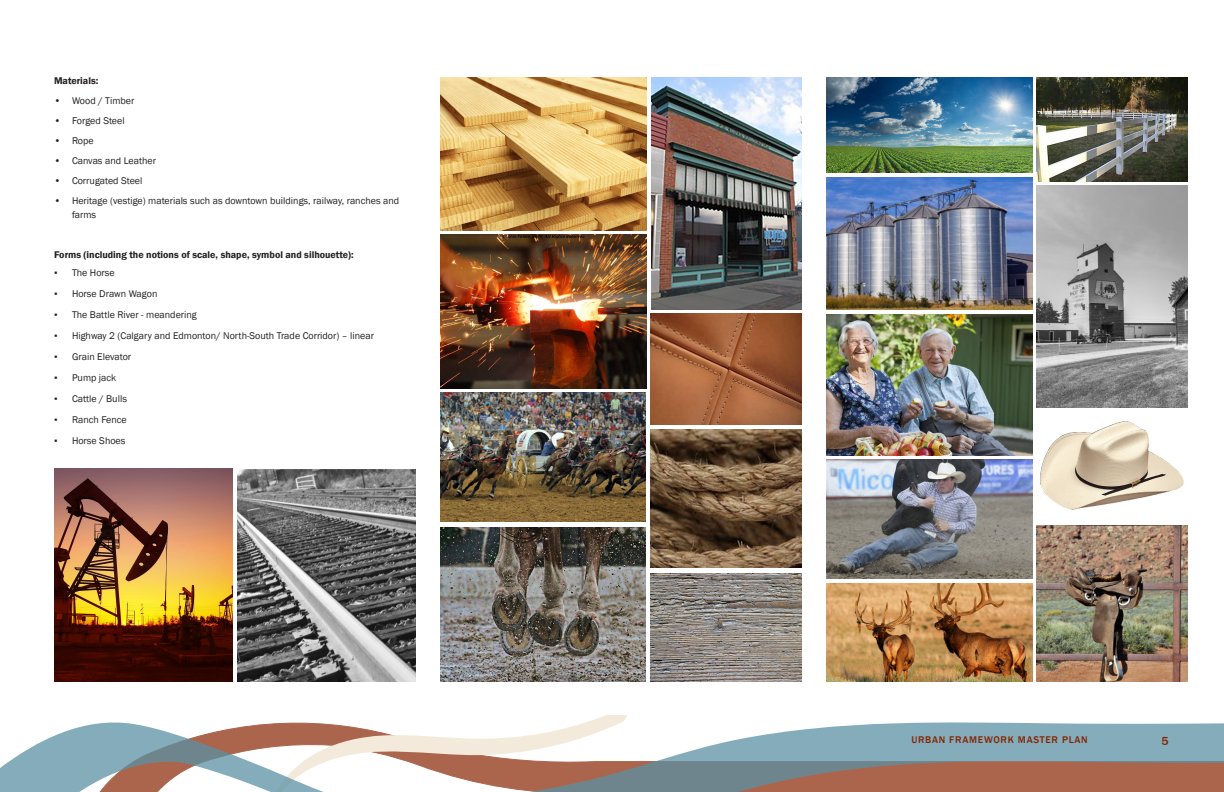
<style>
.page{position:relative;width:1224px;height:792px;background:#fff}
.page>*{position:absolute;margin:0;border:0;box-sizing:border-box;transform-origin:0 0}
.t1{font:500 12px "Franklin Gothic";color:#872300}
.t2{font:10px/14px "Franklin Gothic";color:#231f20}
.Body_Text{font:600 10px "Franklin Gothic";color:#231f20}
.t3{font:500 10px "Franklin Gothic";letter-spacing:.075em;color:#872300}
</style>
<div class="page">
<svg style="left:588px;top:715px;width:39px;height:7px"></svg>
<svg style="left:0;top:722px;width:1224px;height:70px"></svg>
<img style="left:651px;top:314px;width:151px;height:111px">
<img style="left:651px;top:573px;width:151px;height:108px">
<img style="left:651px;top:430px;width:151px;height:138px">
<img style="left:54px;top:468px;width:179px;height:213px">
<img style="left:440px;top:527px;width:205px;height:154px">
<img style="left:440px;top:393px;width:205px;height:129px">
<img style="left:440px;top:235px;width:207px;height:154px">
<img style="left:440px;top:77px;width:207px;height:153px">
<img style="left:826px;top:77px;width:207px;height:96px">
<img style="left:826px;top:177px;width:207px;height:133px">
<img style="left:826px;top:315px;width:207px;height:141px">
<img style="left:826px;top:459px;width:207px;height:119px">
<img style="left:1037px;top:186px;width:151px;height:222px">
<img style="left:1040px;top:421px;width:144px;height:89px">
<img style="left:1037px;top:526px;width:151px;height:155px">
<img style="left:826px;top:583px;width:206px;height:98px">
<img style="left:1037px;top:77px;width:151px;height:104px">
<img style="left:652px;top:77px;width:150px;height:233px">
<img style="left:237px;top:469px;width:179px;height:212px">
<p class="Body_Text" style="left:54px;top:75px;width:46px">Materials:</p>
<p class="t2" style="left:54px;top:94px;width:82px">• Wood / Timber</p>
<p class="t2" style="left:54px;top:114px;width:72px">• Forged Steel</p>
<p class="t2" style="left:54px;top:134px;width:41px">• Rope</p>
<p class="t2" style="left:54px;top:154px;width:104px">• Canvas and Leather</p>
<p class="t2" style="left:54px;top:174px;width:90px">• Corrugated Steel</p>
<p class="t2" style="left:72px;top:194px;width:329px;text-indent:-18px">• Heritage (vestige) materials such as downtown buildings, railway, ranches and farms</p>
<p class="Body_Text" style="left:54px;top:249px;width:301px">Forms (including the notions of scale, shape, symbol and silhouette):</p>
<p class="t2" style="left:54px;top:266px;width:62px">▪ The Horse</p>
<p class="t2" style="left:54px;top:287px;width:105px">▪ Horse Drawn Wagon</p>
<p class="t2" style="left:54px;top:308px;width:144px">▪ The Battle River - meandering</p>
<p class="t2" style="left:54px;top:329px;width:322px">▪ Highway 2 (Calgary and Edmonton/ North-South Trade Corridor) – linear</p>
<p class="t2" style="left:54px;top:350px;width:79px">▪ Grain Elevator</p>
<p class="t2" style="left:54px;top:371px;width:64px">▪ Pump jack</p>
<p class="t2" style="left:54px;top:392px;width:74px">▪ Cattle / Bulls</p>
<p class="t2" style="left:54px;top:413px;width:74px">▪ Ranch Fence</p>
<p class="t2" style="left:54px;top:434px;width:73px">▪ Horse Shoes</p>
<p class="t3" style="left:911px;top:734px;width:178px">URBAN FRAMEWORK MASTER PLAN</p>
<p class="t1" style="left:1162px;top:734px;width:9px">5</p>
</div>
